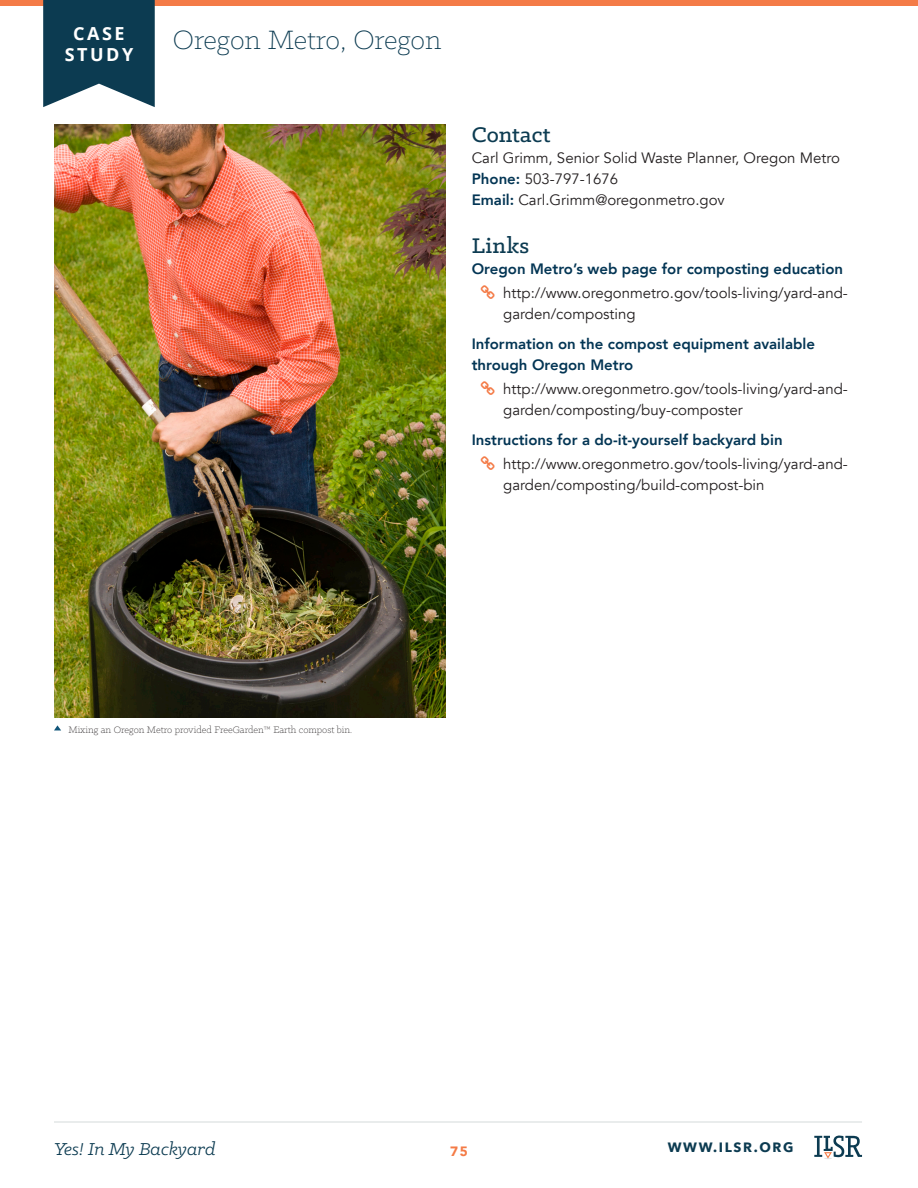
<style>
.page{position:relative;width:918px;height:1188px;background:#fff}
.page>*{position:absolute;margin:0;border:0;box-sizing:border-box;transform-origin:0 0}
.t1{font:300 30px "Klinic Slab";color:#0c3b51}
.t2{font:500 24px "Klinic Slab";letter-spacing:.015em;color:#0c3b51}
.t3{font:italic 19.5px "Klinic Slab";color:#0c3b51}
.t4{font:700 18px/21.6px "Open Sans";letter-spacing:.14em;color:#fff;text-align:center}
.t5{font:15px/21px "Avenir";color:#231f20}
.t6{font:800 15px/21px "Avenir";color:#033554}
.t7{font:700 13.5px "Avenir Next";letter-spacing:.12em;color:#0c3b51}
.t8{font:900 13.5px "Avenir";color:#f47b46}
.t9{font:300 10.5px "Klinic Slab";color:#231f20}
.s1{font-weight:800;color:#033554}
</style>
<div class="page">
<div style="left:0;top:0;width:918px;height:6px;background:#f47b47"></div>
<svg style="left:43px;top:0;width:112px;height:107px;background:#275064"></svg>
<svg style="left:814px;top:1136px;width:48px;height:23px"></svg>
<hr style="left:54px;top:1121px;width:808px;height:2px;background:#e2e7e6">
<img style="left:55px;top:125px;width:391px;height:592px">
<svg style="left:54px;top:725px;width:7px;height:5px"></svg>
<p class="t4" style="left:65px;top:22px;width:70px">CASE<br>STUDY</p>
<p class="t1" style="left:173px;top:21px;width:270px">Oregon Metro, Oregon</p>
<p class="t2" style="left:472px;top:119px;width:80px">Contact</p>
<p class="t5" style="left:472px;top:148px;width:370px">Carl Grimm, Senior Solid Waste Planner, Oregon Metro</p>
<p class="t5" style="left:472px;top:169px;width:148px"><span class="s1">Phone:</span> 503-797-1676</p>
<p class="t5" style="left:472px;top:190px;width:255px"><span class="s1">Email:</span> Carl.Grimm@oregonmetro.gov</p>
<p class="t2" style="left:472px;top:230px;width:59px">Links</p>
<p class="t6" style="left:472px;top:259px;width:373px">Oregon Metro’s web page for composting education</p>
<p class="t5" style="left:503px;top:283px;width:346px">http://www.oregonmetro.gov/tools-living/yard-and&shy;garden/composting</p>
<p class="t6" style="left:472px;top:334px;width:345px">Information on the compost equipment available through Oregon Metro</p>
<p class="t5" style="left:503px;top:379px;width:346px">http://www.oregonmetro.gov/tools-living/yard-and&shy;garden/composting/buy-composter</p>
<p class="t6" style="left:472px;top:430px;width:312px">Instructions for a do-it-yourself backyard bin</p>
<p class="t5" style="left:503px;top:454px;width:346px">http://www.oregonmetro.gov/tools-living/yard-and&shy;garden/composting/build-compost-bin</p>
<p class="t9" style="left:68px;top:723px;width:285px">Mixing an Oregon Metro provided FreeGarden™ Earth compost bin.</p>
<h3 class="t3" style="left:54px;top:1137px;width:163px">Yes! In My Backyard</h3>
<p class="t8" style="left:450px;top:1140px;width:19px">75</p>
<p class="t7" style="left:668px;top:1136px;width:127px">WWW.ILSR.ORG</p>
</div>
